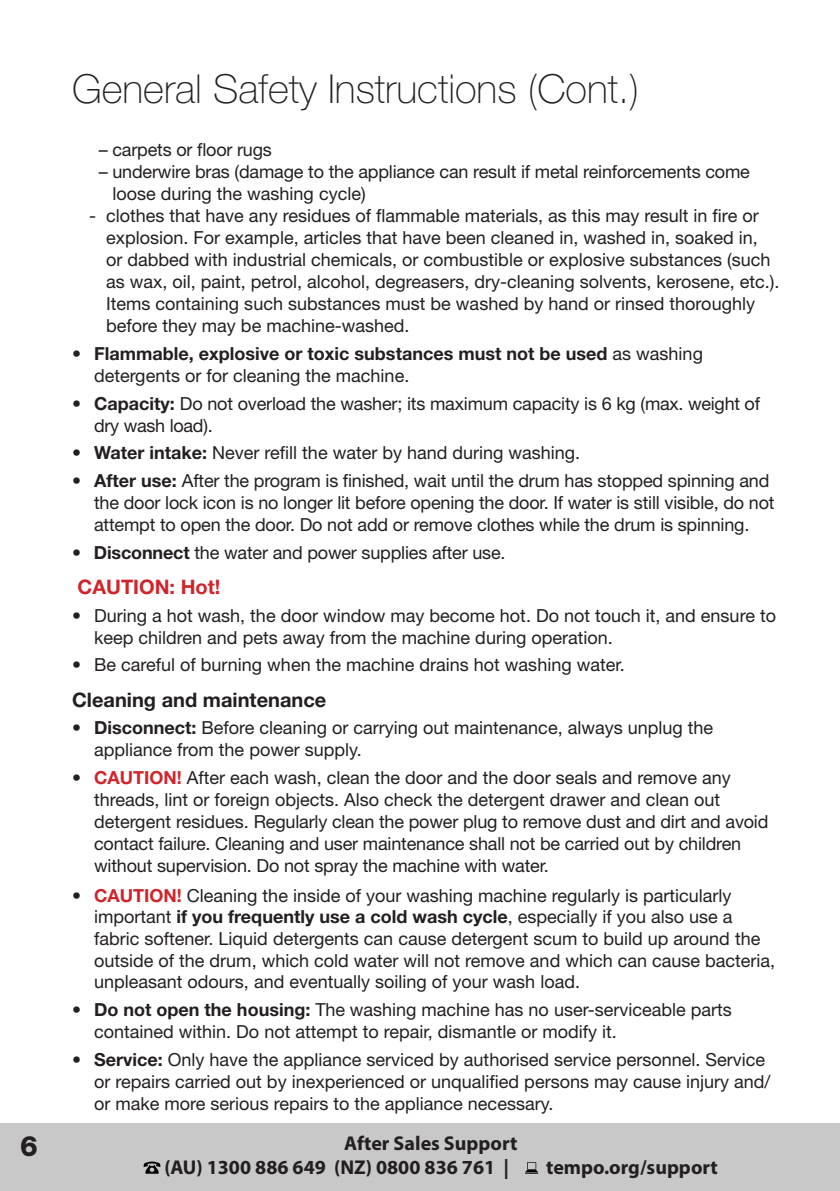
<style>
.page{position:relative;width:840px;height:1191px;background:#fff}
.page>*{position:absolute;margin:0;border:0;box-sizing:border-box;transform-origin:0 0}
.Big_Title{font:100 40px "Helvetica Neue";color:#231f20}
.t1{font:800 28px "Helvetica Neue";color:#231f20}
.t2{font:700 20px/24px "Myriad Pro";color:#231f20}
.Sub_Sub_heading_-_sm{font:700 20px "Helvetica Neue";color:#231f20}
.Sub_Sub_heading_-_sm-2{font:700 20px "Helvetica Neue";color:#d1232a}
.t3{font:18px/22px "Helvetica Neue";color:#231f20}
.t4{font:700 18px/22px "Helvetica Neue";color:#231f20}
.s1{font-weight:400}
.s2{font-weight:700}
.s3{font-weight:700;color:#d1232a}
</style>
<div class="page">
<div style="left:0;top:1123px;width:839px;height:68px;background:#c8c8c9"></div>
<svg style="left:143px;top:1161px;width:17px;height:12px"></svg>
<svg style="left:525px;top:1162px;width:13px;height:11px"></svg>
<h2 class="t1" style="left:20px;top:1129px;width:19px">6</h2>
<p class="Big_Title" style="left:72px;top:66px;width:568px">General Safety Instructions (Cont.)</p>
<p class="t3" style="left:99px;top:138px;width:175px">– carpets or floor rugs</p>
<p class="t3" style="left:112px;top:160px;width:638px;text-indent:-14px">– underwire bras (damage to the appliance can result if metal reinforcements come loose during the washing cycle)</p>
<p class="t3" style="left:106px;top:204px;width:674px;text-indent:-17px">- clothes that have any residues of flammable materials, as this may result in fire or explosion. For example, articles that have been cleaned in, washed in, soaked in,<br>or dabbed with industrial chemicals, or combustible or explosive substances (such as wax, oil, paint, petrol, alcohol, degreasers, dry-cleaning solvents, kerosene, etc.).<br>Items containing such substances must be washed by hand or rinsed thoroughly before they may be machine-washed.</p>
<p class="t4" style="left:94px;top:342px;width:610px;text-indent:-22px">• Flammable, explosive or toxic substances must not be used <span class="s1">as washing detergents or for cleaning the machine.</span></p>
<p class="t3" style="left:94px;top:392px;width:667px;text-indent:-22px">• <span class="s2">Capacity:</span> Do not overload the washer; its maximum capacity is 6 kg (max. weight of dry wash load).</p>
<p class="t3" style="left:72px;top:441px;width:509px"><span class="s2">• Water intake:</span> Never refill the water by hand during washing.</p>
<p class="t3" style="left:94px;top:469px;width:681px;text-indent:-22px"><span class="s2">• After use:</span> After the program is finished, wait until the drum has stopped spinning and the door lock icon is no longer lit before opening the door. If water is still visible, do not attempt to open the door. Do not add or remove clothes while the drum is spinning.</p>
<p class="t3" style="left:72px;top:541px;width:435px">• <span class="s2">Disconnect</span> the water and power supplies after use.</p>
<p class="Sub_Sub_heading_-_sm-2" style="left:78px;top:574px;width:144px">CAUTION: Hot!</p>
<p class="t3" style="left:94px;top:604px;width:683px;text-indent:-22px"><span class="s2">•</span> During a hot wash, the door window may become hot. Do not touch it, and ensure to keep children and pets away from the machine during operation.</p>
<p class="t3" style="left:72px;top:653px;width:554px">• Be careful of burning when the machine drains hot washing water.</p>
<p class="Sub_Sub_heading_-_sm" style="left:72px;top:687px;width:256px">Cleaning and maintenance</p>
<p class="t3" style="left:94px;top:716px;width:620px;text-indent:-22px"><span class="s2">• Disconnect:</span> Before cleaning or carrying out maintenance, always unplug the appliance from the power supply.</p>
<p class="t3" style="left:94px;top:766px;width:675px;text-indent:-22px"><span class="s2">•</span> <span class="s3">CAUTION!</span> After each wash, clean the door and the door seals and remove any threads, lint or foreign objects. Also check the detergent drawer and clean out detergent residues. Regularly clean the power plug to remove dust and dirt and avoid contact failure. Cleaning and user maintenance shall not be carried out by children without supervision. Do not spray the machine with water.</p>
<p class="t3" style="left:94px;top:884px;width:682px;text-indent:-22px">• <span class="s3">CAUTION!</span> Cleaning the inside of your washing machine regularly is particularly important <span class="s2">if you frequently use a cold wash cycle</span>, especially if you also use a fabric softener. Liquid detergents can cause detergent scum to build up around the outside of the drum, which cold water will not remove and which can cause bacteria, unpleasant odours, and eventually soiling of your wash load.</p>
<p class="t3" style="left:94px;top:998px;width:639px;text-indent:-22px">• <span class="s2">Do not open the housing:</span> The washing machine has no user-serviceable parts contained within. Do not attempt to repair, dismantle or modify it.</p>
<p class="t3" style="left:94px;top:1048px;width:677px;text-indent:-22px">• <span class="s2">Service:</span> Only have the appliance serviced by authorised service personnel. Service or repairs carried out by inexperienced or unqualified persons may cause injury and/ or make more serious repairs to the appliance necessary.</p>
<p class="t2" style="left:164px;top:1130px;width:354px;text-indent:180px">After Sales Support (AU) 1300 886 649 (NZ) 0800 836 761 |</p>
<p class="t2" style="left:546px;top:1154px;width:173px">tempo.org/support</p>
</div>
